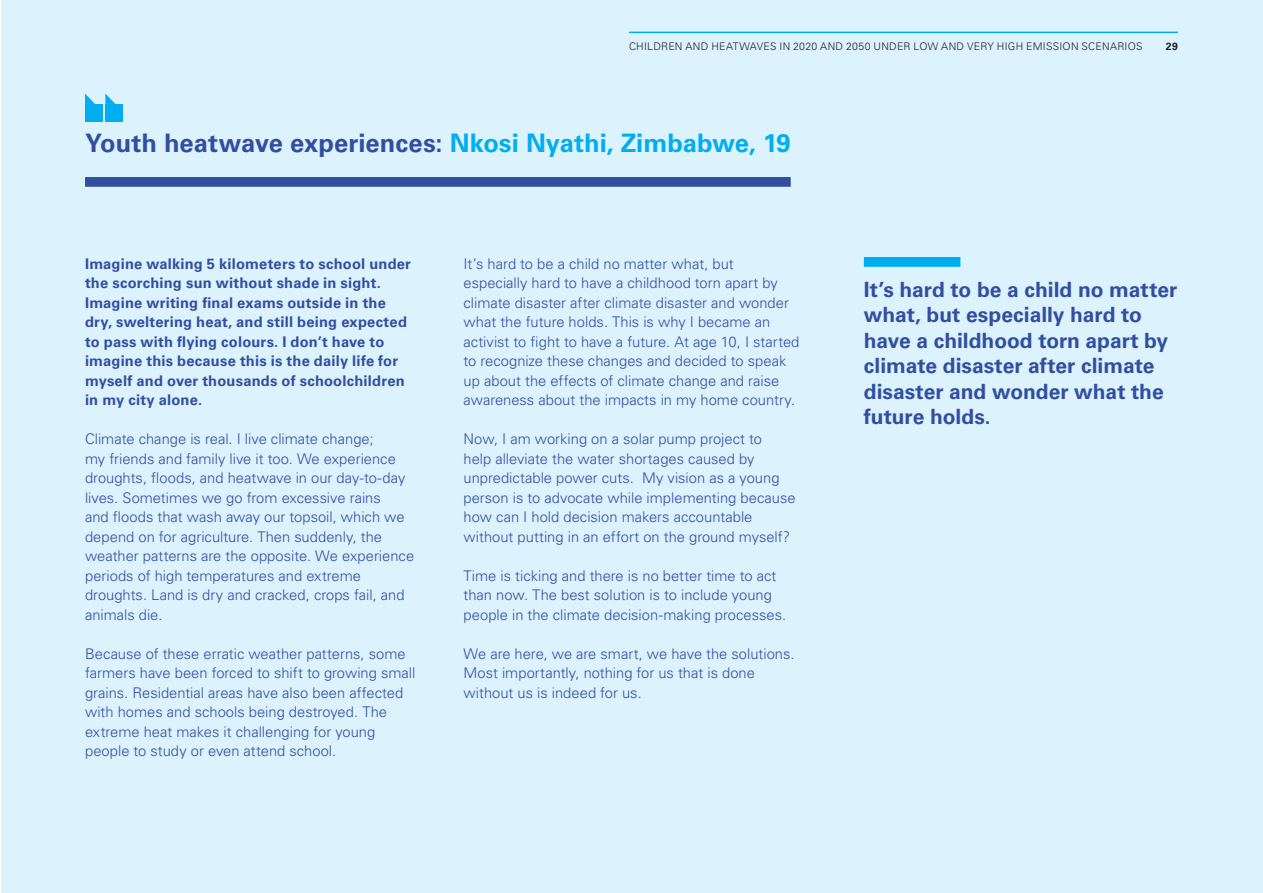
<style>
.page{position:relative;width:1263px;height:893px;background:#fff}
.page>*{position:absolute;margin:0;border:0;box-sizing:border-box;transform-origin:0 0}
.Youth_persp{font:700 25.5px "Univers LT Pro 65";color:#324ea1}
.Call_out_indented{font:700 21px/25.5px "Univers LT Pro 65";color:#324ea1}
.Case_study_text{font:300 14.7px/19.5px "Univers LT Pro 45";color:#324ea1}
.Case_study_text-2{font:700 14.7px/19.5px "Univers LT Pro 65";letter-spacing:.015em;color:#324ea1}
.t1{font:300 10.5px "Univers LT Pro 45";letter-spacing:.025em;color:#231f20}
.t2{font:700 10.5px "Univers LT Pro 65";color:#231f20}
.s1{color:#00aeef}
</style>
<div class="page">
<div style="left:1px;top:0;width:1262px;height:893px;background:#dcf2fc"></div>
<hr style="left:629px;top:32px;width:549px;height:1px;background:#00aeef">
<div style="left:85px;top:104px;width:18px;height:18px;background:#00aeef"></div>
<svg style="left:85px;top:94px;width:10px;height:10px"></svg>
<div style="left:105px;top:104px;width:18px;height:18px;background:#00aeef"></div>
<svg style="left:105px;top:94px;width:10px;height:10px"></svg>
<div style="left:85px;top:177px;width:706px;height:10px;background:#324ea1"></div>
<div style="left:864px;top:257px;width:96px;height:10px;background:#00aeef"></div>
<p class="t1" style="left:629px;top:40px;width:15px">Children</p>
<p class="t1" style="left:685px;top:40px;width:9px">and</p>
<p class="t1" style="left:711px;top:40px;width:9px">eaheatwaves</p>
<p class="t1" style="left:779px;top:40px;width:50px">in 2020 and</p>
<p class="t1" style="left:846px;top:40px;width:36px">2050 under</p>
<p class="t1" style="left:913px;top:40px;width:9px">low</p>
<p class="t1" style="left:941px;top:40px;width:9px">and</p>
<p class="t1" style="left:967px;top:40px;width:8px">very</p>
<p class="t1" style="left:997px;top:40px;width:8px">hhigh</p>
<p class="t1" style="left:1026px;top:40px;width:8px">isemission</p>
<p class="t1" style="left:1081px;top:40px;width:8px">sscenarios</p>
<p class="t2" style="left:1166px;top:40px;width:13px">29</p>
<p class="Youth_persp" style="left:85px;top:127px;width:707px">Youth heatwave experiences: <span class="s1">Nkosi Nyathi, Zimbabwe, 19</span></p>
<p class="Case_study_text-2" style="left:85px;top:254px;width:327px">Imagine walking 5 kilometers to school under the scorching sun without shade in sight.<br>Imagine writing final exams outside in the dry, sweltering heat, and still being expected to pass with flying colours. I don’t have to imagine this because this is the daily life for myself and over thousands of schoolchildren in my city alone.</p>
<p class="Case_study_text" style="left:85px;top:429px;width:331px">Climate change is real. I live climate change;<br>my friends and family live it too. We experience droughts, floods, and heatwave in our day-to-day lives. Sometimes we go from excessive rains<br>and floods that wash away our topsoil, which we depend on for agriculture. Then suddenly, the weather patterns are the opposite. We experience periods of high temperatures and extreme droughts. Land is dry and cracked, crops fail, and animals die.</p>
<p class="Case_study_text" style="left:85px;top:644px;width:332px">Because of these erratic weather patterns, some farmers have been forced to shift to growing small grains. Residential areas have also been affected with homes and schools being destroyed. The extreme heat makes it challenging for young people to study or even attend school.</p>
<p class="Case_study_text" style="left:463px;top:254px;width:337px">It’s hard to be a child no matter what, but especially hard to have a childhood torn apart by climate disaster after climate disaster and wonder what the future holds. This is why I became an activist to fight to have a future. At age 10, I started to recognize these changes and decided to speak up about the effects of climate change and raise awareness about the impacts in my home country.</p>
<p class="Case_study_text" style="left:463px;top:429px;width:333px">Now, I am working on a solar pump project to<br>help alleviate the water shortages caused by unpredictable power cuts. My vision as a young person is to advocate while implementing because how can I hold decision makers accountable without putting in an effort on the ground myself?</p>
<p class="Case_study_text" style="left:463px;top:566px;width:324px">Time is ticking and there is no better time to act than now. The best solution is to include young people in the climate decision-making processes.</p>
<p class="Case_study_text" style="left:463px;top:644px;width:332px">We are here, we are smart, we have the solutions.<br>Most importantly, nothing for us that is done without us is indeed for us.</p>
<p class="Call_out_indented" style="left:864px;top:276px;width:315px">It’s hard to be a child no matter what, but especially hard to have a childhood torn apart by climate disaster after climate disaster and wonder what the future holds.</p>
</div>
